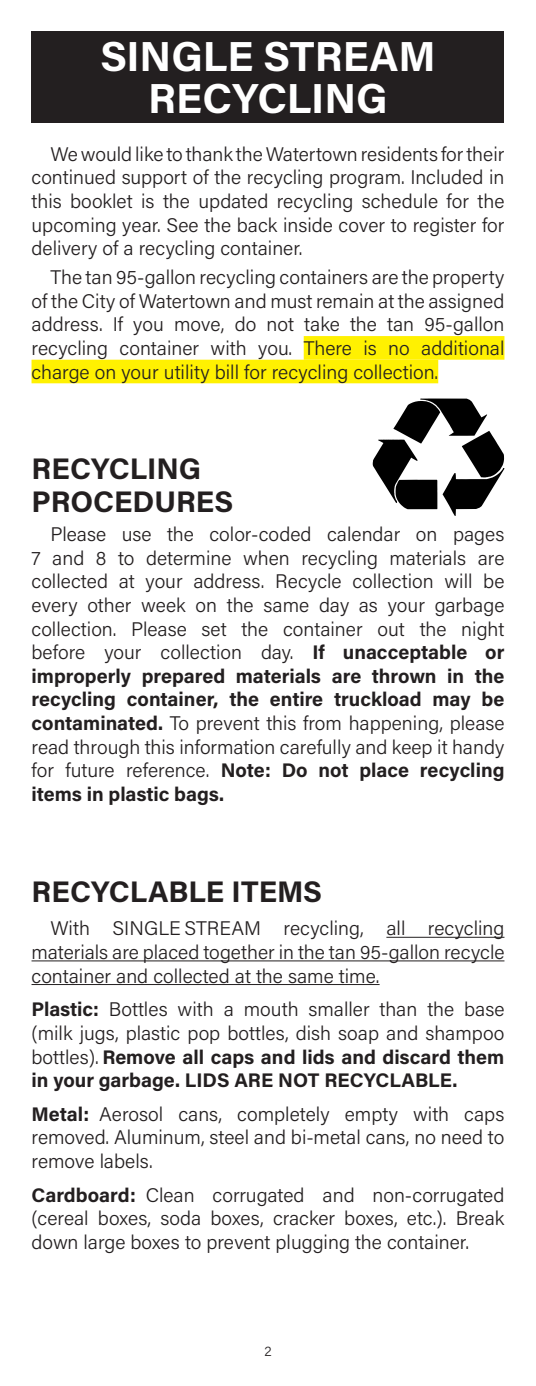
<style>
.page{position:relative;width:536px;height:1386px;background:#fff}
.page>*{position:absolute;margin:0;border:0;box-sizing:border-box;transform-origin:0 0}
.t1{font:700 42px/42px "Acumin Pro";color:#fff;text-align:center}
.t2{font:700 29.75px/33.2px "Acumin Pro";color:#231f20}
.t3{font:300 19.6px/23.6px "Acumin Pro";color:#231f20;text-align:justify}
.t4{font:300 14px "Acumin Pro";color:#231f20}
.s1{font-weight:700}
</style>
<div class="page">
<div style="left:303px;top:336px;width:201px;height:24px;background:#fff101"></div>
<div style="left:32px;top:360px;width:406px;height:23px;background:#fff101"></div>
<hr style="left:386px;top:937px;width:118px;height:1px;background:#231f20">
<hr style="left:32px;top:960px;width:472px;height:1px;background:#231f20">
<hr style="left:32px;top:984px;width:347px;height:1px;background:#231f20">
<svg style="left:372px;top:399px;width:132px;height:117px"></svg>
<div style="left:32px;top:32px;width:472px;height:91px;background:#231f20"></div>
<p class="t1" style="left:100px;top:33px;width:336px">SINGLE STREAM<br>RECYCLING</p>
<p class="t3" style="left:32px;top:141px;width:474px;text-indent:19px">We would like to thank the Watertown residents for their continued support of the recycling program. Included in this booklet is the updated recycling schedule for the upcoming year. See the back inside cover to register for delivery of a recycling container.</p>
<p class="t3" style="left:32px;top:265px;width:474px;text-indent:19px">The tan 95-gallon recycling containers are the property of the City of Watertown and must remain at the assigned address. If you move, do not take the tan 95-gallon recycling container with you. There is no additional charge on your utility bill for recycling collection.</p>
<p class="t2" style="left:32px;top:451px;width:203px">RECYCLING<br>PROCEDURES</p>
<p class="t3" style="left:32px;top:522px;width:474px;text-indent:19px">Please use the color-coded calendar on pages 7 and 8 to determine when recycling materials are collected at your address. Recycle collection will be every other week on the same day as your garbage collection. Please set the container out the night before your collection day. <span class="s1">If unacceptable or improperly prepared materials are thrown in the recycling container, the entire truckload may be contaminated.</span> To prevent this from happening, please read through this information carefully and keep it handy for future reference. <span class="s1">Note: Do not place recycling items in plastic bags.</span></p>
<p class="t2" style="left:32px;top:873px;width:292px">RECYCLABLE ITEMS</p>
<p class="t3" style="left:32px;top:916px;width:474px;text-indent:19px">With SINGLE STREAM recycling, all recycling materials are placed together in the tan 95-gallon recycle container and collected at the same time.</p>
<p class="t3" style="left:32px;top:997px;width:474px"><span class="s1">Plastic:</span> Bottles with a mouth smaller than the base (milk jugs, plastic pop bottles, dish soap and shampoo bottles). <span class="s1">Remove all caps and lids and discard them in your garbage. LIDS ARE NOT RECYCLABLE.</span></p>
<p class="t3" style="left:32px;top:1101px;width:474px"><span class="s1">Metal:</span> Aerosol cans, completely empty with caps removed. Aluminum, steel and bi-metal cans, no need to remove labels.</p>
<p class="t3" style="left:32px;top:1182px;width:474px"><span class="s1">Cardboard:</span> Clean corrugated and non-corrugated (cereal boxes, soda boxes, cracker boxes, etc.). Break down large boxes to prevent plugging the container.</p>
<p class="t4" style="left:264px;top:1342px;width:9px">2</p>
</div>
